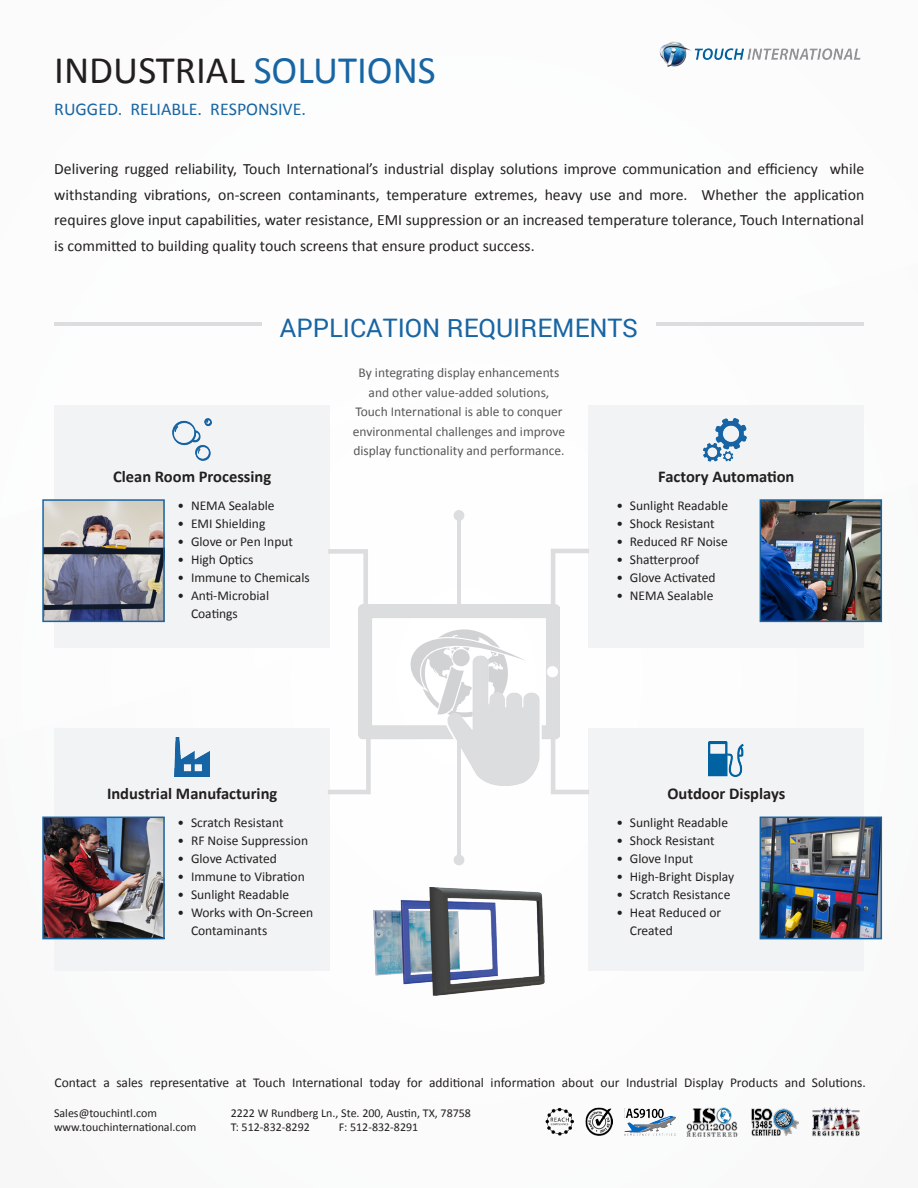
<style>
.page{position:relative;width:918px;height:1188px;background:#fff}
.page>*{position:absolute;margin:0;border:0;box-sizing:border-box;transform-origin:0 0}
.t1{font:39px "Calibri";color:#231f20}
.t2{font:25.5px "Roboto";color:#1865a3}
.t3{font:18px "Calibri";color:#1865a3}
.t4{font:700 16.5px "Calibri";color:#231f20}
.t5{font:15.75px/25.5px "Calibri";color:#231f20;text-align:justify}
.t6{font:13.5px/18px "Calibri";color:#231f20}
.t7{font:13.5px/19.5px "Calibri";color:#57585a;text-align:center}
.t8{font:12px/14.4px "Calibri";color:#231f20}
.s1{color:#1865a3}
</style>
<div class="page">
<img style="left:359px;top:604px;width:200px;height:181px">
<img style="left:545px;top:1108px;width:29px;height:27px">
<img style="left:585px;top:1108px;width:28px;height:27px">
<hr style="left:54px;top:323px;width:208px;height:3px;background:#dcdddf">
<hr style="left:656px;top:323px;width:208px;height:3px;background:#dcdddf">
<div style="left:54px;top:405px;width:276px;height:243px;background:#f2f3f4"></div>
<div style="left:588px;top:405px;width:276px;height:243px;background:#f2f3f4"></div>
<div style="left:588px;top:728px;width:276px;height:243px;background:#f2f3f4"></div>
<div style="left:54px;top:728px;width:276px;height:243px;background:#f2f3f4"></div>
<svg style="left:328px;top:549px;width:40px;height:56px"></svg>
<svg style="left:551px;top:549px;width:38px;height:55px"></svg>
<svg style="left:328px;top:739px;width:43px;height:55px"></svg>
<svg style="left:551px;top:739px;width:38px;height:55px"></svg>
<hr style="left:457px;top:736px;width:4px;height:125px;background:#dcdddf">
<div style="left:454px;top:855px;width:10px;height:10px;background:#dcdddf;border-radius:50%"></div>
<img style="left:373px;top:887px;width:172px;height:109px">
<img style="left:624px;top:1108px;width:52px;height:28px">
<hr style="left:457px;top:514px;width:4px;height:90px;background:#dcdddf">
<div style="left:454px;top:510px;width:10px;height:11px;background:#dcdddf;border-radius:50%"></div>
<img style="left:659px;top:41px;width:202px;height:26px">
<img style="left:686px;top:1108px;width:52px;height:28px">
<img style="left:751px;top:1108px;width:47px;height:28px">
<img style="left:812px;top:1108px;width:48px;height:28px">
<img style="left:45px;top:820px;width:117px;height:116px">
<div style="left:42px;top:817px;width:123px;height:122px;border:2px solid #1865a3"></div>
<img style="left:45px;top:502px;width:117px;height:117px">
<div style="left:42px;top:499px;width:123px;height:123px;border:2px solid #1865a3"></div>
<img style="left:763px;top:502px;width:116px;height:117px">
<div style="left:760px;top:499px;width:122px;height:123px;border:2px solid #1865a3"></div>
<img style="left:763px;top:820px;width:116px;height:116px">
<div style="left:760px;top:817px;width:122px;height:122px;border:2px solid #1865a3"></div>
<img style="left:172px;top:418px;width:40px;height:43px">
<img style="left:174px;top:738px;width:35px;height:38px">
<img style="left:704px;top:418px;width:43px;height:44px">
<img style="left:708px;top:741px;width:36px;height:35px">
<p class="t1" style="left:54px;top:46px;width:383px">INDUSTRIAL <span class="s1">SOLUTIONS</span></p>
<p class="t3" style="left:54px;top:98px;width:253px">RUGGED. RELIABLE. RESPONSIVE.</p>
<p class="t5" style="left:54px;top:156px;width:811px">Delivering rugged reliability, Touch International’s industrial display solutions improve communication and efficiency while withstanding vibrations, on-screen contaminants, temperature extremes, heavy use and more. Whether the application requires glove input capabilities, water resistance, EMI suppression or an increased temperature tolerance, Touch International is committed to building quality touch screens that ensure product success.</p>
<p class="t4" style="left:113px;top:466px;width:160px">Clean Room Processing</p>
<h2 class="t2" style="left:280px;top:310px;width:360px">APPLICATION REQUIREMENTS</h2>
<p class="t7" style="left:353px;top:363px;width:214px">By integrating display enhancements and other value-added solutions, Touch International is able to conquer environmental challenges and improve display functionality and performance.</p>
<p class="t4" style="left:658px;top:466px;width:138px">Factory Automation</p>
<p class="t6" style="left:178px;top:497px;width:99px">• NEMA Sealable</p>
<p class="t6" style="left:178px;top:515px;width:89px">• EMI Shielding</p>
<p class="t6" style="left:178px;top:533px;width:117px">• Glove or Pen Input</p>
<p class="t6" style="left:178px;top:551px;width:77px">• High Optics</p>
<p class="t6" style="left:178px;top:569px;width:134px">• Immune to Chemicals</p>
<p class="t6" style="left:191px;top:587px;width:80px;text-indent:-14px">• Anti-Microbial<br>Coatings</p>
<p class="t6" style="left:616px;top:497px;width:113px">• Sunlight Readable</p>
<p class="t6" style="left:616px;top:515px;width:100px">• Shock Resistant</p>
<p class="t6" style="left:616px;top:533px;width:113px">• Reduced RF Noise</p>
<p class="t6" style="left:616px;top:551px;width:84px">• Shatterproof</p>
<p class="t6" style="left:616px;top:569px;width:101px">• Glove Activated</p>
<p class="t6" style="left:616px;top:587px;width:99px">• NEMA Sealable</p>
<p class="t4" style="left:107px;top:783px;width:172px">Industrial Manufacturing</p>
<p class="t4" style="left:667px;top:783px;width:119px">Outdoor Displays</p>
<p class="t6" style="left:616px;top:814px;width:113px">• Sunlight Readable</p>
<p class="t6" style="left:616px;top:832px;width:100px">• Shock Resistant</p>
<p class="t6" style="left:616px;top:850px;width:79px">• Glove Input</p>
<p class="t6" style="left:616px;top:868px;width:119px">• High-Bright Display</p>
<p class="t6" style="left:616px;top:886px;width:116px">• Scratch Resistance</p>
<p class="t6" style="left:630px;top:904px;width:93px;text-indent:-14px">• Heat Reduced or<br>Created</p>
<p class="t6" style="left:178px;top:814px;width:108px">• Scratch Resistant</p>
<p class="t6" style="left:178px;top:832px;width:132px">• RF Noise Suppression</p>
<p class="t6" style="left:178px;top:850px;width:101px">• Glove Activated</p>
<p class="t6" style="left:178px;top:868px;width:129px">• Immune to Vibration</p>
<p class="t6" style="left:178px;top:886px;width:113px">• Sunlight Readable</p>
<p class="t6" style="left:191px;top:904px;width:124px;text-indent:-14px">• Works with On-Screen<br>Contaminants</p>
<p class="t6" style="left:55px;top:1074px;width:813px">Contact a sales representative at Touch International today for additional information about our Industrial Display Products and Solutions.</p>
<p class="t8" style="left:54px;top:1105px;width:144px">Sales@touchintl.com www.touchinternational.com</p>
<p class="t8" style="left:231px;top:1105px;width:242px">2222 W Rundberg Ln., Ste. 200, Austin, TX, 78758<br>T: 512-832-8292</p>
<p class="t8" style="left:339px;top:1120px;width:81px">F: 512-832-8291</p>
</div>
